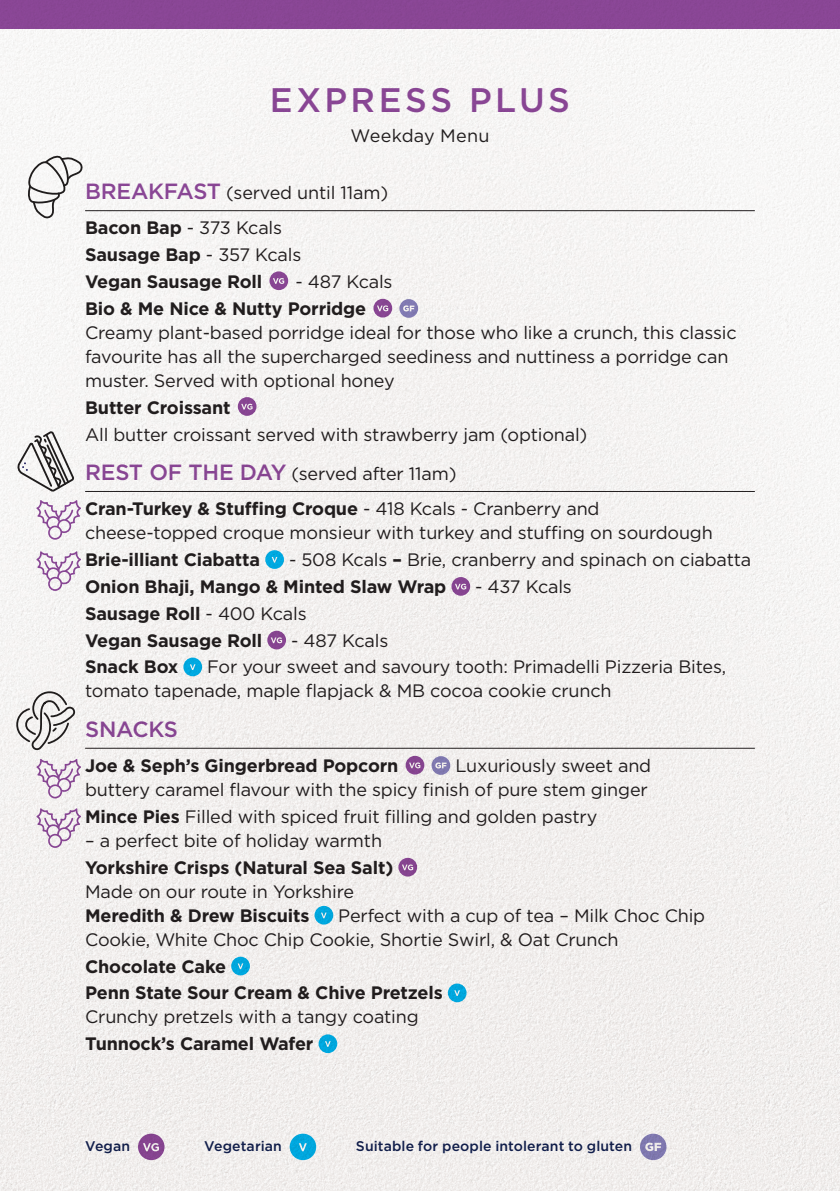
<style>
.page{position:relative;width:840px;height:1191px;background:#fff}
.page>*{position:absolute;margin:0;border:0;box-sizing:border-box;transform-origin:0 0}
.t1{font:500 34px "Gotham";letter-spacing:.1em;color:#8e499b}
.t2{font:500 22px "Gotham";letter-spacing:-.01em;color:#8e499b}
.t3{font:18px/24px "Gotham";letter-spacing:-.01em;color:#231f20}
.t4{font:700 18px/26.8px "Gotham";letter-spacing:-.01em;color:#231f20}
.t5{font:18px "Gotham";letter-spacing:.015em;color:#231f20}
.t6{font:500 14px "Gotham";letter-spacing:.005em;color:#122050}
.s1{font-weight:500;font-size:22px;color:#8e499b}
.s2{font-weight:700}
.s3{font-weight:400}
</style>
<div class="page">
<img style="left:0;top:0;width:839px;height:1191px">
<h1 class="t1" style="left:270px;top:78px;width:301px">EXPRESS PLUS</h1>
<p class="t5" style="left:350px;top:124px;width:141px">Weekday Menu</p>
<p class="t3" style="left:85px;top:175px;width:304px;line-height:35.4px"><span class="s1">BREAKFAST</span> (served until 11am)<br><span class="s2">Bacon Bap</span> - 373 Kcals</p>
<p class="t4" style="left:85px;top:241px;width:217px">Sausage Bap <span class="s3">- 357 Kcals<br></span>Vegan Sausage Roll</p>
<p class="t3" style="left:295px;top:269px;width:99px">- 487 Kcals</p>
<p class="t4" style="left:85px;top:295px;width:282px">Bio &amp; Me Nice &amp; Nutty Porridge</p>
<p class="t3" style="left:85px;top:320px;width:652px">Creamy plant-based porridge ideal for those who like a crunch, this classic favourite has all the supercharged seediness and nuttiness a porridge can muster. Served with optional honey</p>
<p class="t4" style="left:85px;top:394px;width:147px">Butter Croissant</p>
<p class="t3" style="left:85px;top:414px;width:503px;line-height:39.2px">All butter croissant served with strawberry jam (optional)<br><span class="s1">REST OF THE DAY</span> (served after 11am)</p>
<p class="t3" style="left:85px;top:496px;width:629px"><span class="s2">Cran-Turkey &amp; Stuffing Croque</span> - 418 Kcals - Cranberry and cheese-topped croque monsieur with turkey and stuffing on sourdough</p>
<p class="t4" style="left:85px;top:546px;width:176px">Brie-illiant Ciabatta</p>
<p class="t3" style="left:85px;top:546px;width:667px;line-height:26.8px;text-indent:204px">- 508 Kcals <span class="s2">–</span> Brie, cranberry and spinach on ciabatta<br><span class="s2">Onion Bhaji, Mango &amp; Minted Slaw Wrap</span></p>
<p class="t3" style="left:475px;top:574px;width:98px">- 437 Kcals</p>
<p class="t4" style="left:85px;top:600px;width:223px">Sausage Roll <span class="s3">- 400 Kcals<br></span>Vegan Sausage Roll</p>
<p class="t3" style="left:291px;top:628px;width:99px">- 487 Kcals</p>
<p class="t3" style="left:85px;top:654px;width:642px;text-indent:122px">For your sweet and savoury tooth: Primadelli Pizzeria Bites, tomato tapenade, maple flapjack &amp; MB cocoa cookie crunch</p>
<p class="t2" style="left:85px;top:714px;width:94px">SNACKS</p>
<p class="t4" style="left:85px;top:752px;width:314px">Joe &amp; Seph’s Gingerbread Popcorn</p>
<p class="t4" style="left:85px;top:653px;width:95px">Snack Box</p>
<p class="t3" style="left:85px;top:753px;width:567px;text-align:right">Luxuriously sweet and<br>buttery caramel flavour with the spicy finish of pure stem ginger</p>
<p class="t3" style="left:85px;top:804px;width:513px"><span class="s2">Mince Pies</span> Filled with spiced fruit filling and golden pastry</p>
<p class="t3" style="left:85px;top:828px;width:298px">– a perfect bite of holiday warmth</p>
<p class="t4" style="left:85px;top:854px;width:309px">Yorkshire Crisps (Natural Sea Salt)</p>
<p class="t3" style="left:85px;top:879px;width:270px">Made on our route in Yorkshire</p>
<p class="t4" style="left:85px;top:902px;width:226px">Meredith &amp; Drew Biscuits</p>
<p class="t3" style="left:85px;top:903px;width:621px;text-indent:253px">Perfect with a cup of tea – Milk Choc Chip<br>Cookie, White Choc Chip Cookie, Shortie Swirl, &amp; Oat Crunch</p>
<p class="t4" style="left:85px;top:952px;width:359px">Chocolate Cake<br>Penn State Sour Cream &amp; Chive Pretzels</p>
<p class="t3" style="left:85px;top:1004px;width:335px">Crunchy pretzels with a tangy coating</p>
<p class="t4" style="left:85px;top:1030px;width:230px">Tunnock’s Caramel Wafer</p>
<p class="t6" style="left:85px;top:1137px;width:47px">Vegan</p>
<p class="t6" style="left:204px;top:1137px;width:79px">Vegetarian</p>
<p class="t6" style="left:356px;top:1137px;width:277px">Suitable for people intolerant to gluten</p>
</div>
